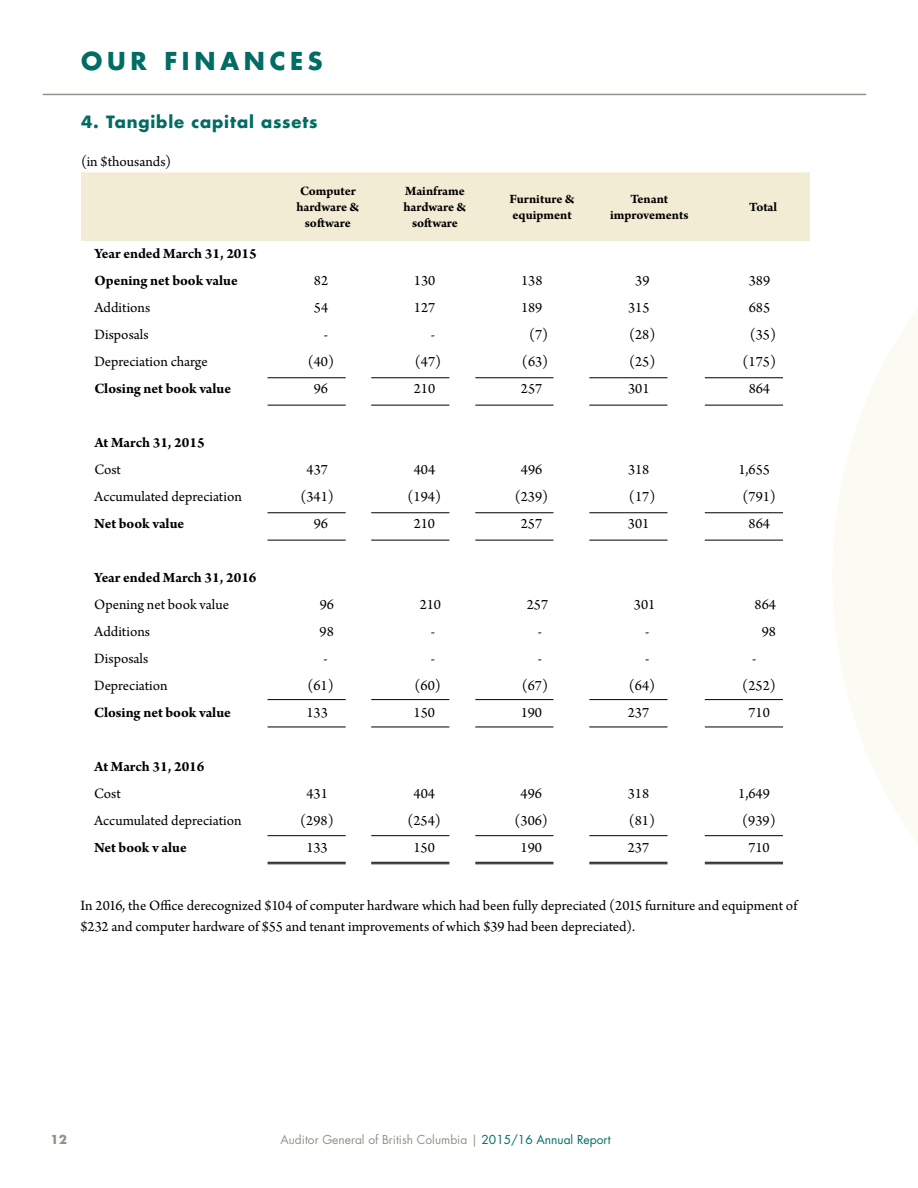
<style>
.page{position:relative;width:918px;height:1188px;background:#fff}
.page>*{position:absolute;margin:0;border:0;box-sizing:border-box;transform-origin:0 0}
.t1{font:700 24px "Futura";letter-spacing:.195em;color:#006c64}
.t2{font:700 16.5px "Futura";letter-spacing:.045em;color:#006c64}
.t3{font:15px/21px "Arno Pro";color:#000}
.t4{font:700 15px/27px "Arno Pro";color:#000}
.t5{font:700 13.5px/16.2px "Arno Pro";letter-spacing:-.005em;color:#000;text-align:center}
.t6{font:12px "Futura";color:#939285}
.t7{font:700 12px "Futura";color:#939285}
.s1{color:#006c64}
</style>
<div class="page">
<hr style="left:43px;top:94px;width:823px;height:1px;background:#939285">
<svg style="left:833px;top:309px;width:85px;height:535px;fill:#fbfaf3"></svg>
<div style="left:81px;top:172px;width:729px;height:69px;background:#f1ecd3"></div>
<hr style="left:705px;top:377px;width:78px;height:1px;background:#000">
<hr style="left:705px;top:512px;width:78px;height:1px;background:#000">
<hr style="left:705px;top:699px;width:78px;height:1px;background:#000">
<hr style="left:705px;top:835px;width:78px;height:1px;background:#000">
<hr style="left:589px;top:377px;width:79px;height:1px;background:#000">
<hr style="left:589px;top:512px;width:79px;height:1px;background:#000">
<hr style="left:589px;top:699px;width:79px;height:1px;background:#000">
<hr style="left:589px;top:835px;width:79px;height:1px;background:#000">
<hr style="left:475px;top:377px;width:79px;height:1px;background:#000">
<hr style="left:475px;top:512px;width:79px;height:1px;background:#000">
<hr style="left:475px;top:699px;width:79px;height:1px;background:#000">
<hr style="left:475px;top:835px;width:79px;height:1px;background:#000">
<hr style="left:371px;top:377px;width:78px;height:1px;background:#000">
<hr style="left:371px;top:512px;width:78px;height:1px;background:#000">
<hr style="left:371px;top:699px;width:78px;height:1px;background:#000">
<hr style="left:371px;top:835px;width:78px;height:1px;background:#000">
<hr style="left:268px;top:377px;width:78px;height:1px;background:#000">
<hr style="left:268px;top:512px;width:78px;height:1px;background:#000">
<hr style="left:268px;top:699px;width:78px;height:1px;background:#000">
<hr style="left:268px;top:835px;width:78px;height:1px;background:#000">
<hr style="left:705px;top:405px;width:78px;height:1px;background:#000">
<hr style="left:705px;top:540px;width:78px;height:1px;background:#000">
<hr style="left:705px;top:727px;width:78px;height:1px;background:#000">
<hr style="left:589px;top:405px;width:79px;height:1px;background:#000">
<hr style="left:589px;top:540px;width:79px;height:1px;background:#000">
<hr style="left:589px;top:727px;width:79px;height:1px;background:#000">
<hr style="left:589px;top:862px;width:79px;height:1px;background:#000">
<hr style="left:589px;top:863px;width:79px;height:1px;background:#000">
<hr style="left:705px;top:862px;width:78px;height:1px;background:#000">
<hr style="left:705px;top:863px;width:78px;height:1px;background:#000">
<hr style="left:475px;top:405px;width:79px;height:1px;background:#000">
<hr style="left:475px;top:540px;width:79px;height:1px;background:#000">
<hr style="left:475px;top:727px;width:79px;height:1px;background:#000">
<hr style="left:475px;top:862px;width:79px;height:1px;background:#000">
<hr style="left:475px;top:863px;width:79px;height:1px;background:#000">
<hr style="left:371px;top:405px;width:78px;height:1px;background:#000">
<hr style="left:371px;top:540px;width:78px;height:1px;background:#000">
<hr style="left:371px;top:727px;width:78px;height:1px;background:#000">
<hr style="left:371px;top:862px;width:78px;height:1px;background:#000">
<hr style="left:371px;top:863px;width:78px;height:1px;background:#000">
<hr style="left:268px;top:405px;width:78px;height:1px;background:#000">
<hr style="left:268px;top:540px;width:78px;height:1px;background:#000">
<hr style="left:268px;top:727px;width:78px;height:1px;background:#000">
<hr style="left:268px;top:862px;width:78px;height:1px;background:#000">
<hr style="left:268px;top:863px;width:78px;height:1px;background:#000">
<h1 class="t1" style="left:81px;top:45px;width:243px">OUR FINANCES</h1>
<p class="t2" style="left:81px;top:111px;width:238px">4. Tangible capital assets</p>
<p class="t3" style="left:81px;top:151px;width:92px">(in $thousands)</p>
<p class="t4" style="left:94px;top:241px;width:164px">Year ended March 31, 2015<br>Opening net book value</p>
<p class="t5" style="left:296px;top:184px;width:65px">Computer hardware &amp; software</p>
<p class="t5" style="left:403px;top:184px;width:65px">Mainframe hardware &amp; software</p>
<p class="t5" style="left:510px;top:192px;width:67px;text-align:left">Furniture &amp; equipment</p>
<p class="t5" style="left:610px;top:192px;width:80px">Tenant improvements</p>
<p class="t5" style="left:749px;top:200px;width:30px">Total</p>
<p class="t3" style="left:314px;top:271px;width:16px">82</p>
<p class="t3" style="left:414px;top:271px;width:23px">130</p>
<p class="t3" style="left:521px;top:271px;width:23px">138</p>
<p class="t3" style="left:635px;top:271px;width:16px">39</p>
<p class="t3" style="left:749px;top:271px;width:23px">389</p>
<p class="t3" style="left:94px;top:298px;width:57px">Additions</p>
<p class="t3" style="left:314px;top:298px;width:16px">54</p>
<p class="t3" style="left:414px;top:298px;width:23px">127</p>
<p class="t3" style="left:521px;top:298px;width:23px">189</p>
<p class="t3" style="left:628px;top:298px;width:23px">315</p>
<p class="t3" style="left:749px;top:298px;width:23px">685</p>
<p class="t3" style="left:94px;top:325px;width:56px">Disposals</p>
<p class="t3" style="left:324px;top:325px;width:6px">-</p>
<p class="t3" style="left:431px;top:325px;width:6px">-</p>
<p class="t3" style="left:529px;top:325px;width:21px">(7)</p>
<p class="t3" style="left:629px;top:325px;width:28px">(28)</p>
<p class="t3" style="left:750px;top:325px;width:28px">(35)</p>
<p class="t3" style="left:94px;top:352px;width:115px">Depreciation charge</p>
<p class="t3" style="left:308px;top:352px;width:28px">(40)</p>
<p class="t3" style="left:415px;top:352px;width:28px">(47)</p>
<p class="t3" style="left:522px;top:352px;width:28px">(63)</p>
<p class="t3" style="left:629px;top:352px;width:28px">(25)</p>
<p class="t3" style="left:743px;top:352px;width:35px">(175)</p>
<p class="t4" style="left:94px;top:376px;width:138px">Closing net book value</p>
<p class="t3" style="left:314px;top:379px;width:16px">96</p>
<p class="t3" style="left:414px;top:379px;width:23px">210</p>
<p class="t3" style="left:521px;top:379px;width:23px">257</p>
<p class="t3" style="left:628px;top:379px;width:23px">301</p>
<p class="t3" style="left:749px;top:379px;width:23px">864</p>
<p class="t4" style="left:94px;top:430px;width:112px">At March 31, 2015</p>
<p class="t3" style="left:94px;top:460px;width:28px">Cost</p>
<p class="t3" style="left:307px;top:460px;width:23px">437</p>
<p class="t3" style="left:414px;top:460px;width:23px">404</p>
<p class="t3" style="left:521px;top:460px;width:23px">496</p>
<p class="t3" style="left:628px;top:460px;width:23px">318</p>
<p class="t3" style="left:738px;top:460px;width:33px">1,655</p>
<p class="t3" style="left:94px;top:487px;width:149px">Accumulated depreciation</p>
<p class="t3" style="left:300px;top:487px;width:35px">(341)</p>
<p class="t3" style="left:408px;top:487px;width:35px">(194)</p>
<p class="t3" style="left:515px;top:487px;width:35px">(239)</p>
<p class="t3" style="left:629px;top:487px;width:28px">(17)</p>
<p class="t3" style="left:742px;top:487px;width:35px">(791)</p>
<p class="t4" style="left:94px;top:511px;width:91px">Net book value</p>
<p class="t3" style="left:314px;top:514px;width:16px">96</p>
<p class="t3" style="left:414px;top:514px;width:23px">210</p>
<p class="t3" style="left:521px;top:514px;width:23px">257</p>
<p class="t3" style="left:628px;top:514px;width:23px">301</p>
<p class="t3" style="left:749px;top:514px;width:23px">864</p>
<p class="t4" style="left:94px;top:565px;width:164px">Year ended March 31, 2016</p>
<p class="t3" style="left:94px;top:595px;width:136px">Opening net book value</p>
<p class="t3" style="left:320px;top:595px;width:16px">96</p>
<p class="t3" style="left:420px;top:595px;width:23px">210</p>
<p class="t3" style="left:527px;top:595px;width:23px">257</p>
<p class="t3" style="left:634px;top:595px;width:23px">301</p>
<p class="t3" style="left:755px;top:595px;width:23px">864</p>
<p class="t3" style="left:94px;top:622px;width:57px">Additions</p>
<p class="t3" style="left:320px;top:622px;width:16px">98</p>
<p class="t3" style="left:431px;top:622px;width:6px">-</p>
<p class="t3" style="left:538px;top:622px;width:6px">-</p>
<p class="t3" style="left:645px;top:622px;width:6px">-</p>
<p class="t3" style="left:762px;top:622px;width:16px">98</p>
<p class="t3" style="left:94px;top:649px;width:56px">Disposals</p>
<p class="t3" style="left:324px;top:649px;width:6px">-</p>
<p class="t3" style="left:431px;top:649px;width:6px">-</p>
<p class="t3" style="left:538px;top:649px;width:6px">-</p>
<p class="t3" style="left:645px;top:649px;width:6px">-</p>
<p class="t3" style="left:752px;top:649px;width:6px">-</p>
<p class="t3" style="left:94px;top:676px;width:75px">Depreciation</p>
<p class="t3" style="left:307px;top:676px;width:28px">(61)</p>
<p class="t3" style="left:415px;top:676px;width:28px">(60)</p>
<p class="t3" style="left:522px;top:676px;width:28px">(67)</p>
<p class="t3" style="left:629px;top:676px;width:28px">(64)</p>
<p class="t3" style="left:742px;top:676px;width:35px">(252)</p>
<p class="t4" style="left:94px;top:700px;width:138px">Closing net book value</p>
<p class="t3" style="left:306px;top:703px;width:23px">133</p>
<p class="t3" style="left:414px;top:703px;width:23px">150</p>
<p class="t3" style="left:521px;top:703px;width:23px">190</p>
<p class="t3" style="left:628px;top:703px;width:23px">237</p>
<p class="t3" style="left:748px;top:703px;width:23px">710</p>
<p class="t4" style="left:94px;top:754px;width:112px">At March 31, 2016</p>
<p class="t3" style="left:94px;top:784px;width:28px">Cost</p>
<p class="t3" style="left:306px;top:784px;width:23px">431</p>
<p class="t3" style="left:414px;top:784px;width:23px">404</p>
<p class="t3" style="left:521px;top:784px;width:23px">496</p>
<p class="t3" style="left:628px;top:784px;width:23px">318</p>
<p class="t3" style="left:738px;top:784px;width:33px">1,649</p>
<p class="t3" style="left:94px;top:811px;width:149px">Accumulated depreciation</p>
<p class="t3" style="left:300px;top:811px;width:35px">(298)</p>
<p class="t3" style="left:407px;top:811px;width:35px">(254)</p>
<p class="t3" style="left:514px;top:811px;width:35px">(306)</p>
<p class="t3" style="left:629px;top:811px;width:28px">(81)</p>
<p class="t3" style="left:742px;top:811px;width:35px">(939)</p>
<p class="t4" style="left:94px;top:835px;width:94px">Net book v alue</p>
<p class="t3" style="left:306px;top:838px;width:23px">133</p>
<p class="t3" style="left:413px;top:838px;width:23px">150</p>
<p class="t3" style="left:521px;top:838px;width:23px">190</p>
<p class="t3" style="left:628px;top:838px;width:23px">237</p>
<p class="t3" style="left:748px;top:838px;width:23px">710</p>
<p class="t3" style="left:81px;top:896px;width:718px">In 2016, the Office derecognized $104 of computer hardware which had been fully depreciated (2015 furniture and equipment of $232 and computer hardware of $55 and tenant improvements of which $39 had been depreciated).</p>
<p class="t7" style="left:51px;top:1132px;width:18px">12</p>
<p class="t6" style="left:280px;top:1132px;width:332px">Auditor General of British Columbia | <span class="s1">2015/16 Annual Report</span></p>
</div>
